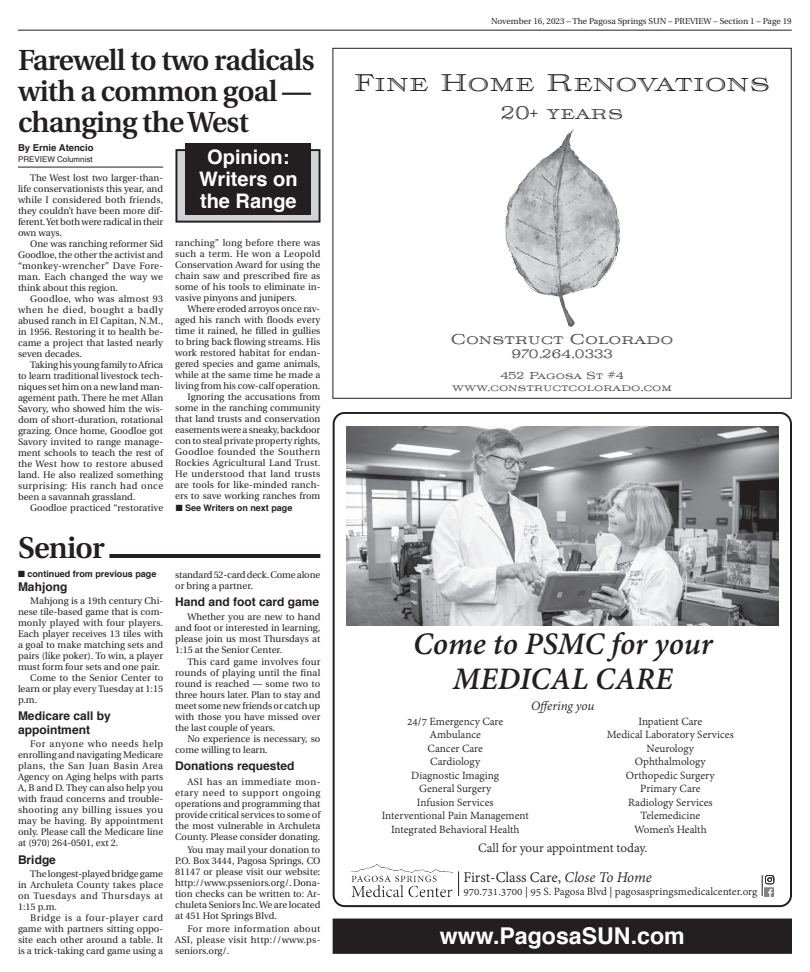
<style>
.page{position:relative;width:810px;height:972px;background:#fff}
.page>*{position:absolute;margin:0;border:0;box-sizing:border-box;transform-origin:0 0}
.t1{font:italic 700 34px/35px "Adobe Devanagari";letter-spacing:-.005em;color:#231f20;text-align:center}
.t2{font:600 30px "Utopia";letter-spacing:-.025em;color:#231f20}
.t3{font:600 29px/31px "Utopia";letter-spacing:-.025em;color:#231f20}
.t4{font:24px "De Soto W00 Engraved";color:#231f20}
.t5{font:700 23.5px/25.5px "Arial";letter-spacing:-.025em;color:#fff}
.t6{font:700 23.1px "Helvetica";color:#fff}
.t7{font:700 20px/22px "Helvetica";color:#fff;text-align:center}
.t8{font:18px "De Soto W00 Engraved";color:#231f20}
.t9{font:16px "Adobe Devanagari";letter-spacing:-.005em;color:#231f20}
.t10{font:14px "Adobe Devanagari";color:#231f20}
.t11{font:14px "De Soto W00 Engraved";color:#231f20}
.t12{font:italic 14px "Adobe Devanagari";letter-spacing:-.005em;color:#231f20}
.t13{font:12px/13.5px "Adobe Devanagari";color:#231f20;text-align:center}
.t14{font:700 12px/14.4px "Helvetica";color:#231f20}
.t15{font:12px "De Soto W00 Engraved";color:#231f20}
.t16{font:10px/12px "De Soto W00 Engraved";color:#231f20;text-align:center}
.t17{font:9.5px/11px "Utopia";color:#231f20;text-align:justify}
.t18{font:9.5px "Utopia";letter-spacing:.02em;color:#231f20}
.t19{font:700 9.5px "Helvetica";color:#231f20}
.t20{font:700 9px "Helvetica";color:#231f20}
.t21{font:8.5px "Utopia";color:#231f20}
.t22{font:8px "Helvetica";color:#231f20}
.s1{font-style:italic}
</style>
<div class="page">
<hr style="left:18px;top:30px;width:774px;height:1px;background:#231f20">
<div style="left:334px;top:920px;width:457px;height:33px;background:#231f20"></div>
<div style="left:333px;top:919px;width:459px;height:35px;border:2px solid #231f20"></div>
<div style="left:333px;top:412px;width:459px;height:495px;border:2px solid #231f20;border-radius:11px"></div>
<img style="left:347px;top:426px;width:432px;height:199px">
<img style="left:351px;top:865px;width:101px;height:33px">
<svg style="left:458px;top:871px;width:1px;height:25px"></svg>
<svg style="left:762px;top:875px;width:12px;height:21px"></svg>
<img style="left:505px;top:130px;width:114px;height:196px">
<hr style="left:109px;top:554px;width:211px;height:4px;background:#231f20">
<svg style="left:175px;top:149px;width:146px;height:74px;background:#a9a9ab"></svg>
<div style="left:185px;top:143px;width:126px;height:72px;background:#231f20"></div>
<hr style="left:18px;top:167px;width:145px;height:1px;background:#231f20">
<h3 class="t3" style="left:18px;top:45px;width:298px">Farewell to two radicals with a common goal — changing the West</h3>
<h3 class="t5" style="left:225px;top:154px;width:48px">Arts<br>Line</h3>
<p class="t19" style="left:18px;top:139px;width:77px">By Ernie Atencio</p>
<p class="t22" style="left:18px;top:153px;width:76px">PREVIEW Columnist</p>
<p class="t17" style="left:18px;top:173px;width:147px;text-indent:12px">The West lost two larger-than&shy;life conservationists this year, and while I considered both friends, they couldn’t have been more dif&shy;ferent. Yet both were radical in their own ways.</p>
<p class="t17" style="left:18px;top:239px;width:147px;text-indent:12px">One was ranching reformer Sid Goodloe, the other the activist and “monkey-wrencher” Dave Fore&shy;man. Each changed the way we think about this region.</p>
<p class="t17" style="left:18px;top:294px;width:147px;text-indent:12px">Goodloe, who was almost 93 when he died, bought a badly abused ranch in El Capitan, N.M., in 1956. Restoring it to health be&shy;came a project that lasted nearly seven decades.</p>
<p class="t17" style="left:18px;top:360px;width:147px;text-indent:12px">Taking his young family to Africa to learn traditional livestock tech&shy;niques set him on a new land man&shy;agement path. There he met Allan Savory, who showed him the wis&shy;dom of short-duration, rotational grazing. Once home, Goodloe got Savory invited to range manage&shy;ment schools to teach the rest of the West how to restore abused land. He also realized something surprising: His ranch had once been a savannah grassland.</p>
<p class="t17" style="left:30px;top:503px;width:135px">Goodloe practiced “restorative</p>
<h3 class="t7" style="left:199px;top:145px;width:100px">Opinion:<br>Writers on the Range</h3>
<p class="t17" style="left:175px;top:238px;width:147px">ranching” long before there was such a term. He won a Leopold Conservation Award for using the chain saw and prescribed fire as some of his tools to eliminate in&shy;vasive pinyons and junipers.</p>
<p class="t17" style="left:175px;top:304px;width:147px;text-align:right">Where eroded arroyos once rav&shy;aged his ranch with floods every time it rained, he filled in gullies to bring back flowing streams. His work restored habitat for endan&shy;gered species and game animals, while at the same time he made a living from his cow-calf operation.<br>Ignoring the accusations from some in the ranching community that land trusts and conservation easements were a sneaky, backdoor con to steal private property rights,<br>Goodloe founded the Southern<br>Rockies Agricultural Land Trust.<br>He understood that land trusts are tools for like-minded ranch&shy;ers to save working ranches from</p>
<p class="t20" style="left:176px;top:500px;width:118px">■ See Writers on next page</p>
<h2 class="t2" style="left:18px;top:531px;width:88px">Senior</h2>
<p class="t20" style="left:18px;top:566px;width:140px">■ continued from previous page</p>
<p class="t14" style="left:18px;top:579px;width:51px">Mahjong</p>
<p class="t17" style="left:30px;top:595px;width:134px">Mahjong is a 19th century Chi-</p>
<p class="t17" style="left:18px;top:606px;width:147px">nese tile-based game that is com-</p>
<p class="t18" style="left:18px;top:617px;width:147px">monly played with four players.</p>
<p class="t17" style="left:18px;top:628px;width:147px">Each player receives 13 tiles with</p>
<p class="t17" style="left:18px;top:639px;width:147px">a goal to make matching sets and</p>
<p class="t17" style="left:18px;top:650px;width:147px">pairs (like poker). To win, a player</p>
<p class="t17" style="left:18px;top:661px;width:144px">must form four sets and one pair.</p>
<p class="t17" style="left:30px;top:672px;width:134px">Come to the Senior Center to</p>
<p class="t17" style="left:18px;top:683px;width:147px">learn or play every Tuesday at 1:15</p>
<p class="t17" style="left:18px;top:694px;width:21px">p.m.</p>
<p class="t14" style="left:18px;top:708px;width:94px">Medicare call by appointment</p>
<p class="t17" style="left:18px;top:739px;width:147px;text-indent:12px">For anyone who needs help enrolling and navigating Medicare plans, the San Juan Basin Area Agency on Aging helps with parts A, B and D. They can also help you with fraud concerns and trouble&shy;shooting any billing issues you may be having. By appointment only. Please call the Medicare line at (970) 264-0501, ext 2.</p>
<p class="t14" style="left:18px;top:852px;width:40px">Bridge</p>
<p class="t17" style="left:18px;top:868px;width:147px;text-indent:12px">The longest-played bridge game in Archuleta County takes place on Tuesdays and Thursdays at 1:15 p.m.</p>
<p class="t17" style="left:18px;top:912px;width:147px;text-indent:12px">Bridge is a four-player card game with partners sitting oppo&shy;site each other around a table. It is a trick-taking card game using a</p>
<p class="t17" style="left:175px;top:569px;width:147px">standard 52-card deck. Come alone or bring a partner.</p>
<p class="t14" style="left:175px;top:594px;width:146px">Hand and foot card game</p>
<p class="t17" style="left:175px;top:611px;width:147px;text-indent:12px">Whether you are new to hand and foot or interested in learning, please join us most Thursdays at 1:15 at the Senior Center.</p>
<p class="t17" style="left:175px;top:656px;width:147px;text-indent:12px">This card game involves four rounds of playing until the final round is reached — some two to three hours later. Plan to stay and meet some new friends or catch up with those you have missed over the last couple of years.</p>
<p class="t17" style="left:175px;top:733px;width:147px;text-indent:12px">No experience is necessary, so come willing to learn.</p>
<p class="t14" style="left:175px;top:758px;width:121px">Donations requested</p>
<p class="t17" style="left:175px;top:777px;width:147px;text-indent:12px">ASI has an immediate mon&shy;etary need to support ongoing operations and programming that provide critical services to some of the most vulnerable in Archuleta County. Please consider donating.</p>
<p class="t17" style="left:175px;top:845px;width:147px;text-indent:12px">You may mail your donation to P.O. Box 3444, Pagosa Springs, CO 81147 or please visit our website: http://www.psseniors.org/. Dona&shy;tion checks can be written to: Ar&shy;chuleta Seniors Inc. We are located at 451 Hot Springs Blvd.</p>
<p class="t17" style="left:175px;top:924px;width:147px;text-indent:12px">For more information about ASI, please visit http://www.ps&shy;seniors.org/.</p>
<p class="t21" style="left:491px;top:17px;width:302px">November 16, 2023 – The Pagosa Springs SUN – PREVIEW – Section 1 – Page 19</p>
<h3 class="t4" style="left:354px;top:68px;width:418px">Fine Home Renovations</h3>
<h3 class="t8" style="left:501px;top:102px;width:124px">20+ years</h3>
<h3 class="t11" style="left:451px;top:331px;width:224px">Construct Colorado</h3>
<p class="t15" style="left:511px;top:347px;width:103px">970.264.0333</p>
<p class="t16" style="left:452px;top:370px;width:221px">452 Pagosa St #4 www.constructcolorado.com</p>
<h1 class="t1" style="left:413px;top:630px;width:301px">Come to PSMC for your<br>MEDICAL CARE</h1>
<p class="t13" style="left:382px;top:716px;width:148px">24/7 Emergency Care<br>Ambulance<br>Cancer Care<br>Cardiology<br>Diagnostic Imaging<br>General Surgery<br>Infusion Services<br>Interventional Pain Management<br>Integrated Behavioral Health</p>
<p class="t13" style="left:607px;top:716px;width:128px">Inpatient Care<br>Medical Laboratory Services<br>Neurology<br>Ophthalmology<br>Orthopedic Surgery<br>Primary Care<br>Radiology Services<br>Telemedicine<br>Women’s Health</p>
<h3 class="t12" style="left:531px;top:698px;width:65px">Offering you</h3>
<h3 class="t10" style="left:478px;top:840px;width:171px">Call for your appointment today.</h3>
<h3 class="t9" style="left:463px;top:868px;width:190px">First-Class Care, <span class="s1">Close To Home</span></h3>
<p class="t13" style="left:463px;top:886px;width:296px">970.731.3700 | 95 S. Pagosa Blvd | pagosaspringsmedicalcenter.org</p>
<h3 class="t6" style="left:440px;top:915px;width:246px">www.PagosaSUN.com</h3>
</div>
